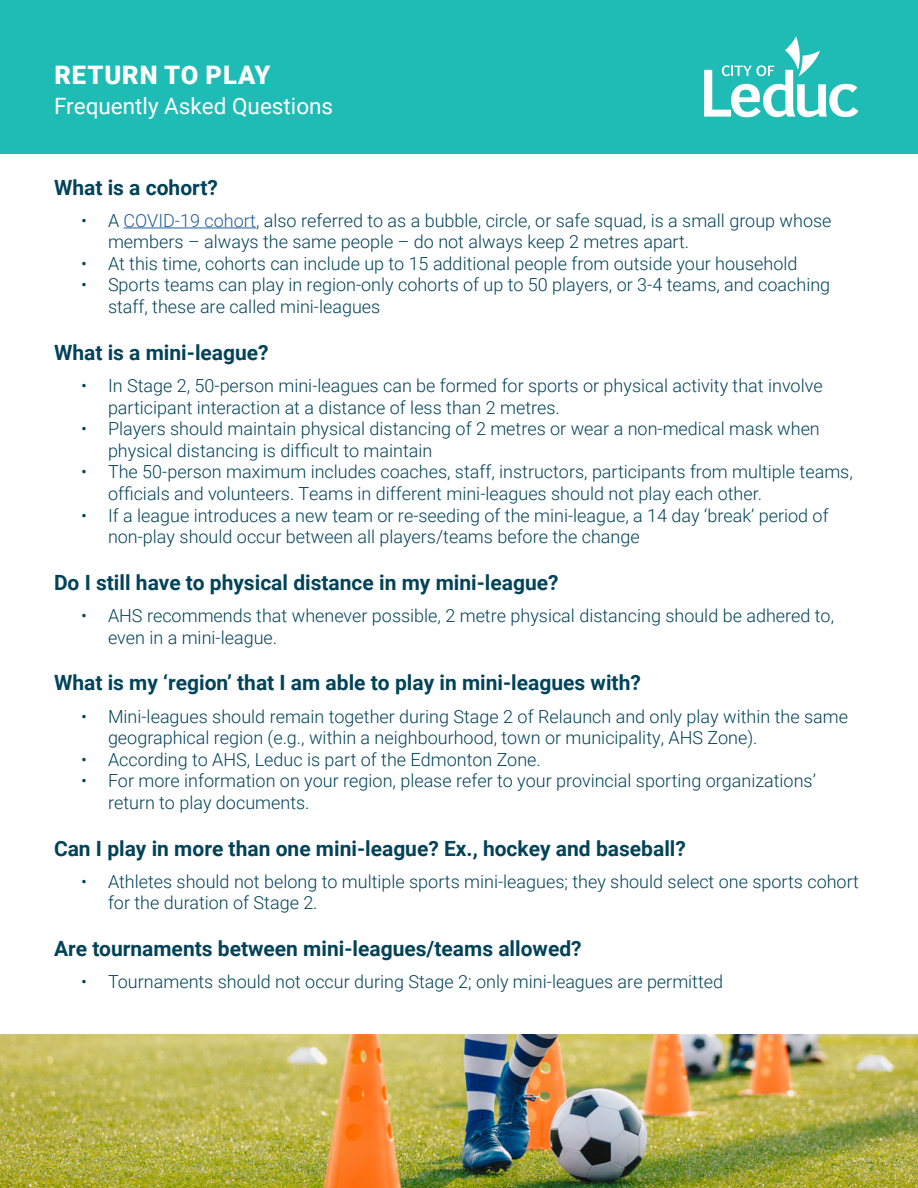
<style>
.page{position:relative;width:918px;height:1188px;background:#fff}
.page>*{position:absolute;margin:0;border:0;box-sizing:border-box;transform-origin:0 0}
.t1{font:900 25.5px "Roboto";letter-spacing:.035em;color:#fff}
.t2{font:22.5px "Roboto";color:#fff}
.t3{font:700 21px "Roboto";color:#024359}
.t4{font:300 18px/21.6px "Roboto";color:#024359}
.s1{color:#215e9e}
</style>
<div class="page">
<div style="left:0;top:0;width:918px;height:153px;background:#1fbbb5"></div>
<svg style="left:704px;top:36px;width:154px;height:81px"></svg>
<img style="left:0;top:1035px;width:918px;height:153px">
<hr style="left:124px;top:228px;width:132px;height:1px;background:#215e9e">
<h1 class="t1" style="left:54px;top:57px;width:217px">RETURN TO PLAY</h1>
<p class="t2" style="left:54px;top:90px;width:281px">Frequently Asked Questions</p>
<p class="t3" style="left:54px;top:172px;width:165px">What is a cohort?</p>
<p class="t4" style="left:108px;top:209px;width:725px;text-indent:-27px">• A <span class="s1">COVID-19 cohort</span>, also referred to as a bubble, circle, or safe squad, is a small group whose members – always the same people – do not always keep 2 metres apart.</p>
<p class="t4" style="left:81px;top:252px;width:718px">• At this time, cohorts can include up to 15 additional people from outside your household</p>
<p class="t4" style="left:108px;top:274px;width:724px;text-indent:-27px">• Sports teams can play in region-only cohorts of up to 50 players, or 3-4 teams, and coaching staff, these are called mini-leagues</p>
<p class="t3" style="left:54px;top:338px;width:216px">What is a mini-league?</p>
<p class="t4" style="left:108px;top:374px;width:716px;text-indent:-27px">• In Stage 2, 50-person mini-leagues can be formed for sports or physical activity that involve participant interaction at a distance of less than 2 metres.</p>
<p class="t4" style="left:108px;top:417px;width:713px;text-indent:-27px">• Players should maintain physical distancing of 2 metres or wear a non-medical mask when physical distancing is difficult to maintain</p>
<p class="t4" style="left:108px;top:460px;width:746px;text-indent:-27px">• The 50-person maximum includes coaches, staff, instructors, participants from multiple teams, officials and volunteers. Teams in different mini-leagues should not play each other.</p>
<p class="t4" style="left:108px;top:504px;width:722px;text-indent:-27px">• If a league introduces a new team or re-seeding of the mini-league, a 14 day ‘break’ period of non-play should occur between all players/teams before the change</p>
<p class="t3" style="left:54px;top:568px;width:506px">Do I still have to physical distance in my mini-league?</p>
<p class="t4" style="left:108px;top:604px;width:728px;text-indent:-27px">• AHS recommends that whenever possible, 2 metre physical distancing should be adhered to, even in a mini-league.</p>
<p class="t3" style="left:54px;top:668px;width:588px">What is my ‘region’ that I am able to play in mini-leagues with?</p>
<p class="t4" style="left:108px;top:705px;width:742px;text-indent:-27px">• Mini-leagues should remain together during Stage 2 of Relaunch and only play within the same geographical region (e.g., within a neighbourhood, town or municipality, AHS Zone).</p>
<p class="t4" style="left:81px;top:748px;width:461px">• According to AHS, Leduc is part of the Edmonton Zone.</p>
<p class="t4" style="left:108px;top:769px;width:709px;text-indent:-27px">• For more information on your region, please refer to your provincial sporting organizations’ return to play documents.</p>
<p class="t3" style="left:54px;top:834px;width:633px">Can I play in more than one mini-league? Ex., hockey and baseball?</p>
<p class="t4" style="left:108px;top:870px;width:753px;text-indent:-27px">• Athletes should not belong to multiple sports mini-leagues; they should select one sports cohort for the duration of Stage 2.</p>
<p class="t3" style="left:54px;top:934px;width:529px">Are tournaments between mini-leagues/teams allowed?</p>
<p class="t4" style="left:81px;top:970px;width:644px">• Tournaments should not occur during Stage 2; only mini-leagues are permitted</p>
</div>
